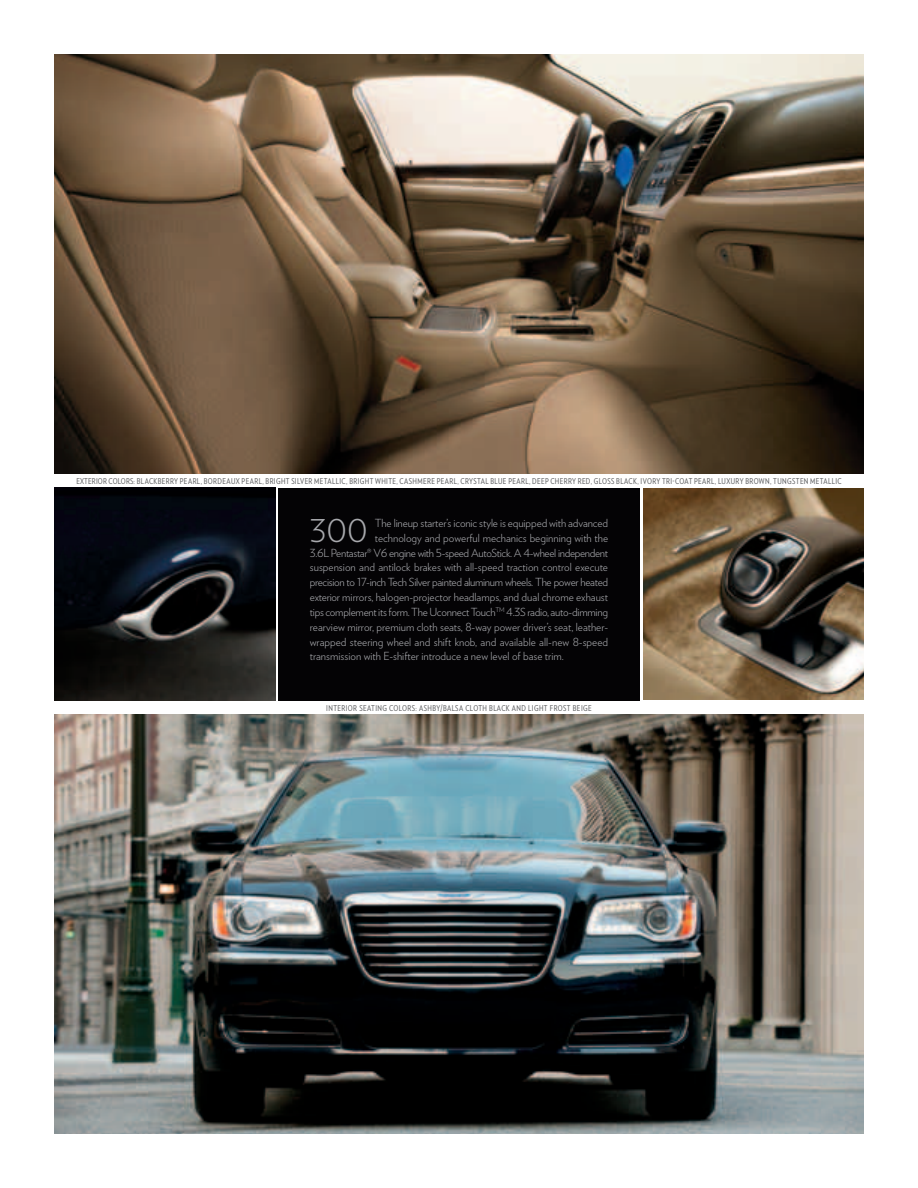
<style>
.page{position:relative;width:918px;height:1188px;background:#fff}
.page>*{position:absolute;margin:0;border:0;box-sizing:border-box;transform-origin:0 0}
.t1{font:300 31.35px "Verlag";color:#a8a9ad}
.t2{font:300 11.1px "Verlag";color:#a8a9ad}
.t3{font:300 11.1px "Verlag";letter-spacing:-.03em;color:#a8a9ad}
.t4{font:300 11.1px "Verlag";letter-spacing:-.02em;color:#a8a9ad}
.t5{font:8.1px "Verlag Condensed";letter-spacing:.05em;color:#57585a}
</style>
<div class="page">
<img style="left:54px;top:488px;width:221px;height:212px">
<img style="left:643px;top:488px;width:221px;height:212px">
<div style="left:278px;top:488px;width:362px;height:212px;background:#040305"></div>
<img style="left:54px;top:714px;width:810px;height:420px">
<img style="left:54px;top:54px;width:810px;height:420px">
<p class="t5" style="left:76px;top:475px;width:5px">EXTERIOR</p>
<p class="t5" style="left:109px;top:475px;width:6px">COLORS</p>
<p class="t5" style="left:134px;top:475px;width:13px">: BLACKBERRY</p>
<p class="t5" style="left:180px;top:475px;width:9px">PEARL</p>
<p class="t5" style="left:201px;top:475px;width:13px">, BORDEAUX</p>
<p class="t5" style="left:242px;top:475px;width:9px">PEARL</p>
<p class="t5" style="left:262px;top:475px;width:13px">, BRIGHT</p>
<p class="t5" style="left:291px;top:475px;width:8px">SILVER</p>
<p class="t5" style="left:314px;top:475px;width:11px">METALLIC</p>
<p class="t5" style="left:346px;top:475px;width:13px">, BRIGHT</p>
<p class="t5" style="left:375px;top:475px;width:11px">WHITE</p>
<p class="t5" style="left:396px;top:475px;width:14px">, CASHMERE</p>
<p class="t5" style="left:437px;top:475px;width:9px">PEARL</p>
<p class="t5" style="left:458px;top:475px;width:13px">, CRYSTAL</p>
<p class="t5" style="left:491px;top:475px;width:9px">BLUE</p>
<p class="t5" style="left:508px;top:475px;width:9px">PEARL</p>
<p class="t5" style="left:529px;top:475px;width:31px">, DEEP CHERRY</p>
<p class="t5" style="left:578px;top:475px;width:26px">RED, GLOSS</p>
<p class="t5" style="left:616px;top:475px;width:10px">BLACK</p>
<p class="t5" style="left:637px;top:475px;width:11px">, IVORY</p>
<p class="t5" style="left:662px;top:475px;width:19px">TRI-COAT</p>
<p class="t5" style="left:694px;top:475px;width:9px">PEARL</p>
<p class="t5" style="left:715px;top:475px;width:12px">, LUXURY</p>
<p class="t5" style="left:745px;top:475px;width:10px">BROWN</p>
<p class="t5" style="left:770px;top:475px;width:13px">, TUNGSTEN</p>
<p class="t5" style="left:810px;top:475px;width:11px">METALLIC</p>
<h1 class="t1" style="left:310px;top:508px;width:59px">300</h1>
<p class="t2" style="left:375px;top:515px;width:235px">The lineup starter’s iconic style is equipped with advanced</p>
<p class="t2" style="left:375px;top:530px;width:235px">technology and powerful mechanics beginning with the</p>
<p class="t3" style="left:310px;top:545px;width:300px">3.6L Pentastar® V6 engine with 5-speed AutoStick. A 4-wheel independent</p>
<p class="t2" style="left:310px;top:559px;width:300px">suspension and antilock brakes with all-speed traction control execute</p>
<p class="t3" style="left:310px;top:574px;width:300px">precision to 17-inch Tech Silver painted aluminum wheels. The power heated</p>
<p class="t2" style="left:310px;top:589px;width:300px">exterior mirrors, halogen-projector headlamps, and dual chrome exhaust</p>
<p class="t4" style="left:310px;top:604px;width:300px">tips complement its form. The Uconnect Touch<sup>TM</sup> 4.3S radio, auto-dimming</p>
<p class="t2" style="left:310px;top:619px;width:300px">rearview mirror, premium cloth seats, 8-way power driver’s seat, leather-</p>
<p class="t2" style="left:310px;top:633px;width:300px">wrapped steering wheel and shift knob, and available all-new 8-speed</p>
<p class="t2" style="left:310px;top:648px;width:255px">transmission with E-shifter introduce a new level of base trim.</p>
<p class="t5" style="left:326px;top:702px;width:8px">INTERIOR</p>
<p class="t5" style="left:359px;top:702px;width:9px">SEATING</p>
<p class="t5" style="left:389px;top:702px;width:6px">COLORS</p>
<p class="t5" style="left:416px;top:702px;width:14px">: ASHBY</p>
<p class="t5" style="left:440px;top:702px;width:8px">/BALSA</p>
<p class="t5" style="left:465px;top:702px;width:10px">CLOTH</p>
<p class="t5" style="left:489px;top:702px;width:10px">BLACK</p>
<p class="t5" style="left:512px;top:702px;width:6px">AND</p>
<p class="t5" style="left:528px;top:702px;width:9px">LIGHT</p>
<p class="t5" style="left:550px;top:702px;width:9px">FROST</p>
<p class="t5" style="left:573px;top:702px;width:9px">BEIGE</p>
</div>
